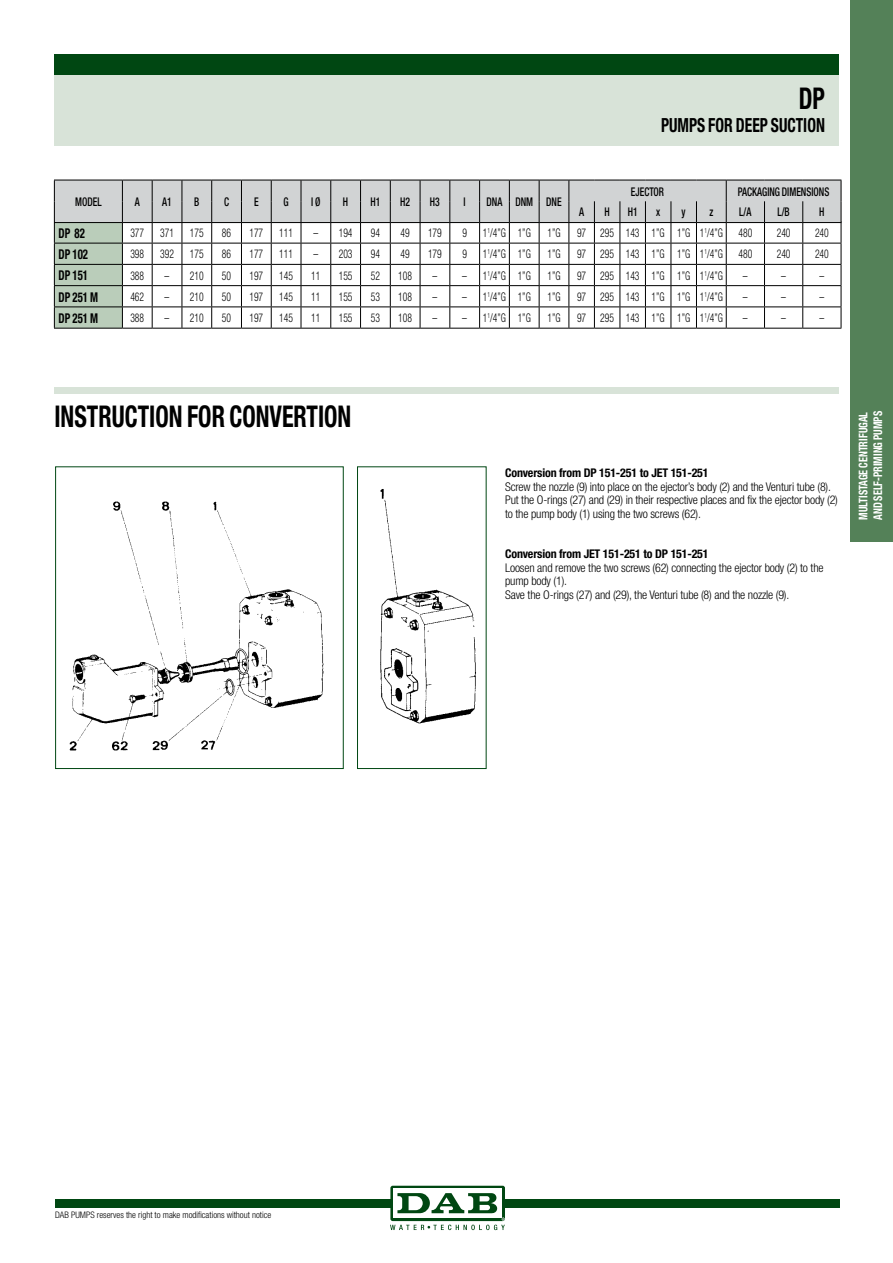
<style>
.page{position:relative;width:893px;height:1263px;background:#fff}
.page>*{position:absolute;margin:0;border:0;box-sizing:border-box;transform-origin:0 0}
.t1{font:700 condensed 30px "Helvetica Neue LT";color:#000;scale:.8 1}
.t2{font:700 condensed 19.5px "Helvetica Neue LT";color:#000;scale:.8 1}
.t3{font:700 condensed 13.5px "Helvetica Neue LT";color:#000;scale:.8 1}
.t4{font:300 condensed 12px "Helvetica Neue LT";letter-spacing:-.015em;color:#000;scale:.8 1}
.t5{font:300 condensed 12px/13.5px "Helvetica Neue LT";letter-spacing:-.015em;color:#000}
.t6{font:500 condensed 12px "Helvetica Neue LT";color:#000;scale:.8 1}
.t7{font:700 condensed 12px "Helvetica Neue LT";letter-spacing:-.015em;color:#000}
.t8{font:700 condensed 12px/14.4px "Helvetica Neue LT";color:#fff;scale:.85 1}
.t9{font:300 condensed 9px "Helvetica Neue LT";color:#000}
</style>
<div class="page">
<div style="left:54px;top:54px;width:785px;height:21px;background:#004712"></div>
<div style="left:55px;top:1199px;width:785px;height:9px;background:#004712"></div>
<div style="left:390px;top:1186px;width:115px;height:35px;background:#004712;border-radius:2px"></div>
<div style="left:393px;top:1188px;width:109px;height:30px;background:#fff"></div>
<svg style="left:390px;top:1193px;width:115px;height:37px"></svg>
<div style="left:54px;top:75px;width:785px;height:71px;background:#d8e3d8"></div>
<div style="left:850px;top:0;width:43px;height:541px;background:#548158"></div>
<div style="left:55px;top:466px;width:289px;height:303px;border:1px solid #004713"></div>
<img style="left:69px;top:486px;width:407px;height:267px">
<svg style="left:54px;top:180px;width:788px;height:149px"></svg>
<hr style="left:696px;top:222px;width:30px;height:1px;background:#000">
<hr style="left:726px;top:222px;width:38px;height:1px;background:#000">
<hr style="left:764px;top:222px;width:39px;height:1px;background:#000">
<hr style="left:803px;top:222px;width:38px;height:1px;background:#000">
<div style="left:54px;top:387px;width:785px;height:6px;background:#d8e3d8"></div>
<h1 class="t1" style="left:799px;top:80px;width:34px">DP</h1>
<h2 class="t2" style="left:661px;top:113px;width:206px">PUMPS FOR DEEP SUCTION</h2>
<p class="t6" style="left:75px;top:195px;width:35px">MODEL</p>
<p class="t6" style="left:135px;top:195px;width:8px">A</p>
<p class="t6" style="left:162px;top:195px;width:13px">A1</p>
<p class="t6" style="left:194px;top:195px;width:8px">B</p>
<p class="t6" style="left:224px;top:195px;width:8px">C</p>
<p class="t6" style="left:254px;top:195px;width:7px">E</p>
<p class="t6" style="left:284px;top:195px;width:8px">G</p>
<p class="t6" style="left:311px;top:195px;width:13px">I Ø</p>
<p class="t6" style="left:343px;top:195px;width:8px">H</p>
<p class="t6" style="left:370px;top:195px;width:14px">H1</p>
<p class="t6" style="left:400px;top:195px;width:14px">H2</p>
<p class="t6" style="left:430px;top:195px;width:14px">H3</p>
<p class="t6" style="left:464px;top:195px;width:4px">I</p>
<p class="t6" style="left:486px;top:195px;width:95px">DNA DNM DNE</p>
<p class="t6" style="left:631px;top:184px;width:43px">EJECTOR</p>
<p class="t6" style="left:738px;top:184px;width:116px">PACKAGING DIMENSIONS</p>
<p class="t6" style="left:579px;top:205px;width:8px">A</p>
<p class="t6" style="left:604px;top:205px;width:8px">H</p>
<p class="t6" style="left:628px;top:205px;width:14px">H1</p>
<p class="t6" style="left:656px;top:205px;width:7px">x</p>
<p class="t6" style="left:682px;top:205px;width:7px">y</p>
<p class="t6" style="left:709px;top:205px;width:6px">z</p>
<p class="t6" style="left:739px;top:205px;width:17px">L/A</p>
<p class="t6" style="left:777px;top:205px;width:17px">L/B</p>
<p class="t6" style="left:819px;top:205px;width:8px">H</p>
<p class="t3" style="left:59px;top:225px;width:34px">DP 82</p>
<p class="t4" style="left:130px;top:226px;width:19px">377</p>
<p class="t4" style="left:160px;top:226px;width:19px">371</p>
<p class="t4" style="left:190px;top:226px;width:19px">175</p>
<p class="t4" style="left:222px;top:226px;width:13px">86</p>
<p class="t4" style="left:249px;top:226px;width:19px">177</p>
<p class="t4" style="left:279px;top:226px;width:19px">111</p>
<p class="t4" style="left:313px;top:226px;width:50px">– 194</p>
<p class="t4" style="left:371px;top:226px;width:13px">94</p>
<p class="t4" style="left:401px;top:226px;width:13px">49</p>
<p class="t4" style="left:428px;top:226px;width:19px">179</p>
<p class="t4" style="left:462px;top:226px;width:7px">9</p>
<p class="t4" style="left:483px;top:226px;width:61px">1<sup>1</sup>/4”G 1”G</p>
<p class="t4" style="left:547px;top:226px;width:18px">1”G</p>
<p class="t4" style="left:577px;top:226px;width:184px">97 295 143 1”G 1”G 1<sup>1</sup>/4”G</p>
<p class="t4" style="left:738px;top:226px;width:19px">480</p>
<p class="t4" style="left:777px;top:226px;width:19px">240</p>
<p class="t4" style="left:815px;top:226px;width:19px">240</p>
<p class="t3" style="left:59px;top:246px;width:38px">DP 102</p>
<p class="t4" style="left:130px;top:247px;width:19px">398</p>
<p class="t4" style="left:160px;top:247px;width:19px">392</p>
<p class="t4" style="left:190px;top:247px;width:19px">175</p>
<p class="t4" style="left:222px;top:247px;width:13px">86</p>
<p class="t4" style="left:249px;top:247px;width:19px">177</p>
<p class="t4" style="left:279px;top:247px;width:19px">111</p>
<p class="t4" style="left:313px;top:247px;width:50px">– 203</p>
<p class="t4" style="left:371px;top:247px;width:13px">94</p>
<p class="t4" style="left:401px;top:247px;width:13px">49</p>
<p class="t4" style="left:428px;top:247px;width:19px">179</p>
<p class="t4" style="left:462px;top:247px;width:7px">9</p>
<p class="t4" style="left:483px;top:247px;width:61px">1<sup>1</sup>/4”G 1”G</p>
<p class="t4" style="left:547px;top:247px;width:18px">1”G</p>
<p class="t4" style="left:577px;top:247px;width:184px">97 295 143 1”G 1”G 1<sup>1</sup>/4”G</p>
<p class="t4" style="left:738px;top:247px;width:19px">480</p>
<p class="t4" style="left:777px;top:247px;width:19px">240</p>
<p class="t4" style="left:815px;top:247px;width:19px">240</p>
<p class="t3" style="left:59px;top:267px;width:38px">DP 151</p>
<p class="t4" style="left:130px;top:269px;width:19px">388</p>
<p class="t4" style="left:165px;top:269px;width:50px">– 210</p>
<p class="t4" style="left:222px;top:269px;width:13px">50</p>
<p class="t4" style="left:249px;top:269px;width:19px">197</p>
<p class="t4" style="left:279px;top:269px;width:19px">145</p>
<p class="t4" style="left:311px;top:269px;width:13px">11</p>
<p class="t4" style="left:339px;top:269px;width:19px">155</p>
<p class="t4" style="left:371px;top:269px;width:13px">52</p>
<p class="t4" style="left:398px;top:269px;width:19px">108</p>
<p class="t4" style="left:432px;top:269px;width:45px">– –</p>
<p class="t4" style="left:483px;top:269px;width:61px">1<sup>1</sup>/4”G 1”G</p>
<p class="t4" style="left:547px;top:269px;width:18px">1”G</p>
<p class="t4" style="left:577px;top:269px;width:184px">97 295 143 1”G 1”G 1<sup>1</sup>/4”G</p>
<p class="t4" style="left:743px;top:269px;width:8px">–</p>
<p class="t4" style="left:781px;top:269px;width:8px">–</p>
<p class="t4" style="left:819px;top:269px;width:8px">–</p>
<p class="t3" style="left:59px;top:288px;width:51px">DP 251 M</p>
<p class="t4" style="left:130px;top:290px;width:19px">462</p>
<p class="t4" style="left:165px;top:290px;width:50px">– 210</p>
<p class="t4" style="left:222px;top:290px;width:13px">50</p>
<p class="t4" style="left:249px;top:290px;width:19px">197</p>
<p class="t4" style="left:279px;top:290px;width:19px">145</p>
<p class="t4" style="left:311px;top:290px;width:13px">11</p>
<p class="t4" style="left:339px;top:290px;width:19px">155</p>
<p class="t4" style="left:371px;top:290px;width:13px">53</p>
<p class="t4" style="left:398px;top:290px;width:19px">108</p>
<p class="t4" style="left:432px;top:290px;width:45px">– –</p>
<p class="t4" style="left:483px;top:290px;width:61px">1<sup>1</sup>/4”G 1”G</p>
<p class="t4" style="left:547px;top:290px;width:18px">1”G</p>
<p class="t4" style="left:577px;top:290px;width:184px">97 295 143 1”G 1”G 1<sup>1</sup>/4”G</p>
<p class="t4" style="left:743px;top:290px;width:8px">–</p>
<p class="t4" style="left:781px;top:290px;width:8px">–</p>
<p class="t4" style="left:819px;top:290px;width:8px">–</p>
<p class="t3" style="left:59px;top:310px;width:51px">DP 251 M</p>
<p class="t4" style="left:130px;top:311px;width:19px">388</p>
<p class="t4" style="left:165px;top:311px;width:50px">– 210</p>
<p class="t4" style="left:222px;top:311px;width:13px">50</p>
<p class="t4" style="left:249px;top:311px;width:19px">197</p>
<p class="t4" style="left:279px;top:311px;width:19px">145</p>
<p class="t4" style="left:311px;top:311px;width:13px">11</p>
<p class="t4" style="left:339px;top:311px;width:19px">155</p>
<p class="t4" style="left:371px;top:311px;width:13px">53</p>
<p class="t4" style="left:398px;top:311px;width:19px">108</p>
<p class="t4" style="left:432px;top:311px;width:45px">– –</p>
<p class="t4" style="left:483px;top:311px;width:61px">1<sup>1</sup>/4”G 1”G</p>
<p class="t4" style="left:547px;top:311px;width:18px">1”G</p>
<p class="t4" style="left:577px;top:311px;width:184px">97 295 143 1”G 1”G 1<sup>1</sup>/4”G</p>
<p class="t4" style="left:743px;top:311px;width:8px">–</p>
<p class="t4" style="left:781px;top:311px;width:8px">–</p>
<p class="t4" style="left:819px;top:311px;width:8px">–</p>
<h1 class="t1" style="left:54px;top:398px;width:373px">INSTRUCTION FOR CONVERTION</h1>
<p class="t7" style="left:505px;top:465px;width:205px">Conversion from DP 151-251 to JET 151-251</p>
<p class="t5" style="left:505px;top:480px;width:334px">Screw the nozzle (9) into place on the ejector’s body (2) and the Venturi tube (8).<br>Put the O-rings (27) and (29) in their respective places and fix the ejector body (2) to the pump body (1) using the two screws (62).</p>
<p class="t7" style="left:505px;top:546px;width:205px">Conversion from JET 151-251 to DP 151-251</p>
<p class="t5" style="left:505px;top:561px;width:320px">Loosen and remove the two screws (62) connecting the ejector body (2) to the pump body (1).<br>Save the O-rings (27) and (29), the Venturi tube (8) and the nozzle (9).</p>
<p class="t8" style="left:856px;top:520px;width:130px;rotate:-90deg">MULTISTAGE CENTRIFUGAL<br>AND SELF-PRIMING PUMPS</p>
<p class="t9" style="left:55px;top:1210px;width:218px">DAB PUMPS reserves the right to make modifications without notice</p>
</div>
